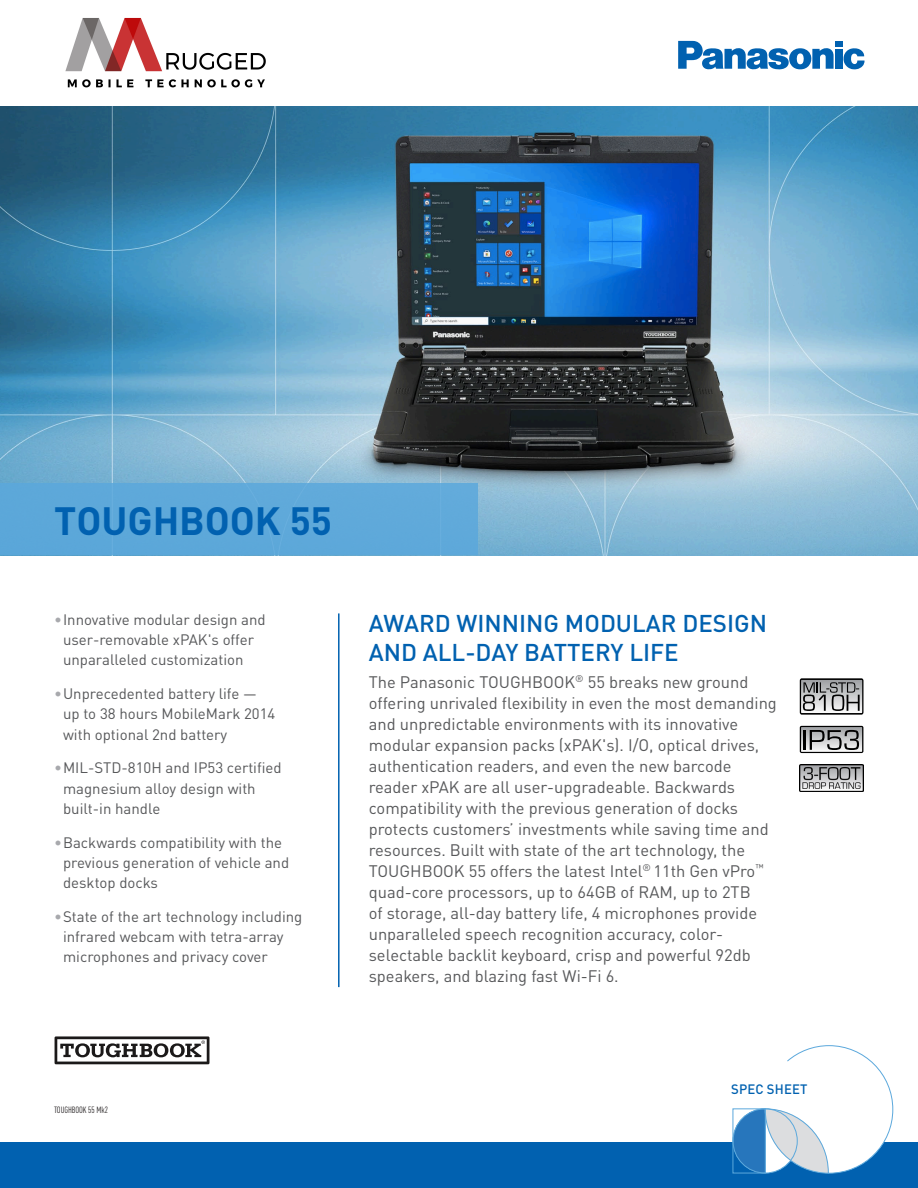
<style>
.page{position:relative;width:918px;height:1188px;background:#fff}
.page>*{position:absolute;margin:0;border:0;box-sizing:border-box;transform-origin:0 0}
.t1{font:700 39px "DINOT";color:#0161b0}
.Title_body{font:500 24px/28.8px "DINOT";color:#0161b0}
.body_intro_spec_shee{font:16.5px/21px "DINOT";color:#57585a}
.t2{font:15px/20.2px "DINOT";color:#57585a}
.t3{font:500 13.5px "DINOT";letter-spacing:.01em;color:#0161b0}
.t4{font:condensed 9px "DINOT";letter-spacing:-.005em;color:#231f20}
.s1{color:#a8a9ad}
</style>
<div class="page">
<div style="left:0;top:1142px;width:918px;height:46px;background:#0161b0"></div>
<svg style="left:843px;top:48px;width:22px;height:21px"></svg>
<div style="left:835px;top:41px;width:8px;height:5px;background:#0161b0"></div>
<div style="left:835px;top:49px;width:8px;height:20px;background:#0161b0"></div>
<svg style="left:678px;top:41px;width:156px;height:29px"></svg>
<svg style="left:55px;top:1036px;width:154px;height:28px"></svg>
<svg style="left:733px;top:1045px;width:161px;height:129px"></svg>
<img style="left:0;top:106px;width:918px;height:449px">
<hr style="left:338px;top:613px;width:2px;height:374px;background:#0161b0">
<svg style="left:800px;top:678px;width:63px;height:37px;background:#8e8f90"></svg>
<img style="left:800px;top:765px;width:63px;height:27px">
<svg style="left:800px;top:726px;width:63px;height:27px;background:#88898a"></svg>
<div style="left:0;top:483px;width:478px;height:72px;background:#5ba8dc"></div>
<img style="left:65px;top:17px;width:201px;height:71px">
<p class="t1" style="left:54px;top:496px;width:279px">TOUGHBOOK 55</p>
<p class="t2" style="left:63px;top:609px;width:204px;text-indent:-9px"><span class="s1">•</span>Innovative modular design and user-removable xPAK's offer unparalleled customization</p>
<p class="t2" style="left:63px;top:683px;width:214px;text-indent:-9px"><span class="s1">•</span>Unprecedented battery life — up to 38 hours MobileMark 2014 with optional 2nd battery</p>
<p class="t2" style="left:63px;top:758px;width:220px;text-indent:-9px"><span class="s1">•</span>MIL-STD-810H and IP53 certified magnesium alloy design with built-in handle</p>
<p class="t2" style="left:63px;top:832px;width:228px;text-indent:-9px"><span class="s1">•</span>Backwards compatibility with the previous generation of vehicle and desktop docks</p>
<p class="t2" style="left:63px;top:906px;width:241px;text-indent:-9px"><span class="s1">•</span>State of the art technology including infrared webcam with tetra-array microphones and privacy cover</p>
<p class="Title_body" style="left:369px;top:608px;width:400px">AWARD WINNING MODULAR DESIGN<br>AND ALL-DAY BATTERY LIFE</p>
<p class="body_intro_spec_shee" style="left:369px;top:671px;width:410px">The Panasonic TOUGHBOOK<sup>®</sup> 55 breaks new ground offering unrivaled flexibility in even the most demanding and unpredictable environments with its innovative modular expansion packs (xPAK's). I/O, optical drives, authentication readers, and even the new barcode reader xPAK are all user-upgradeable. Backwards compatibility with the previous generation of docks protects customers’ investments while saving time and resources. Built with state of the art technology, the TOUGHBOOK 55 offers the latest Intel<sup>®</sup> 11th Gen vPro<sup>™ </sup>quad-core processors, up to 64GB of RAM, up to 2TB<br>of storage, all-day battery life, 4 microphones provide unparalleled speech recognition accuracy, color&shy;selectable backlit keyboard, crisp and powerful 92db speakers, and blazing fast Wi-Fi 6.</p>
<p class="t4" style="left:54px;top:1104px;width:55px">TOUGHBOOK 55 Mk2</p>
<p class="t3" style="left:731px;top:1080px;width:78px">SPEC SHEET</p>
</div>
